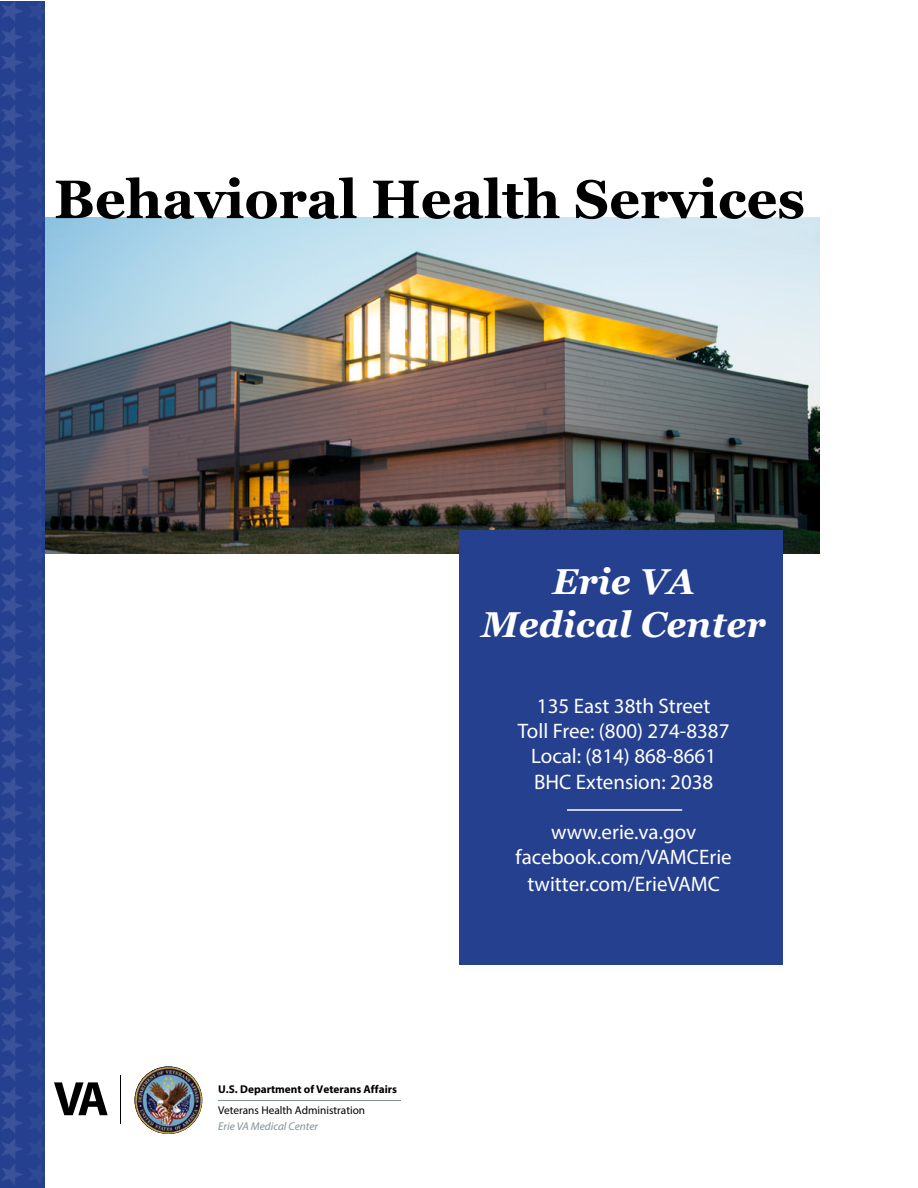
<style>
.page{position:relative;width:918px;height:1188px;background:#fff}
.page>*{position:absolute;margin:0;border:0;box-sizing:border-box;transform-origin:0 0}
.t1{font:700 54px "Georgia";color:#000}
.t2{font:italic 700 36px/43.2px "Georgia";color:#fff;text-align:center}
.t3{font:21px/25.2px "Myriad Pro";color:#fff;text-align:center}
.t4{font:700 11.25px "Myriad Pro";color:#000}
.t5{font:11.25px "Myriad Pro";color:#000}
.t6{font:italic 11.25px "Myriad Pro";color:#829097}
</style>
<div class="page">
<img style="left:135px;top:1066px;width:67px;height:68px;border-radius:34px">
<hr style="left:120px;top:1075px;width:1px;height:49px;background:#000">
<svg style="left:54px;top:1082px;width:54px;height:33px"></svg>
<hr style="left:218px;top:1100px;width:182px;height:1px;background:#829097">
<img style="left:45px;top:218px;width:774px;height:336px">
<div style="left:459px;top:530px;width:324px;height:435px;background:#25408f"></div>
<hr style="left:567px;top:809px;width:115px;height:2px;background:#fff">
<img style="left:0;top:1px;width:45px;height:1187px">
<h1 class="t1" style="left:54px;top:165px;width:753px">Behavioral Health Services</h1>
<h2 class="t2" style="left:482px;top:560px;width:286px">Erie VA<br>Medical Center</h2>
<p class="t4" style="left:218px;top:1082px;width:180px">U.S. Department of Veterans Affairs</p>
<p class="t5" style="left:218px;top:1104px;width:149px">Veterans Health Administration</p>
<p class="t6" style="left:218px;top:1119px;width:101px">Erie VA Medical Center</p>
<p class="t3" style="left:518px;top:693px;width:213px">135 East 38th Street<br>Toll Free: (800) 274-8387<br>Local: (814) 868-8661<br>BHC Extension: 2038</p>
<p class="t3" style="left:516px;top:819px;width:218px;line-height:26.1px">www.erie.va.gov facebook.com/VAMCErie twitter.com/ErieVAMC</p>
</div>
